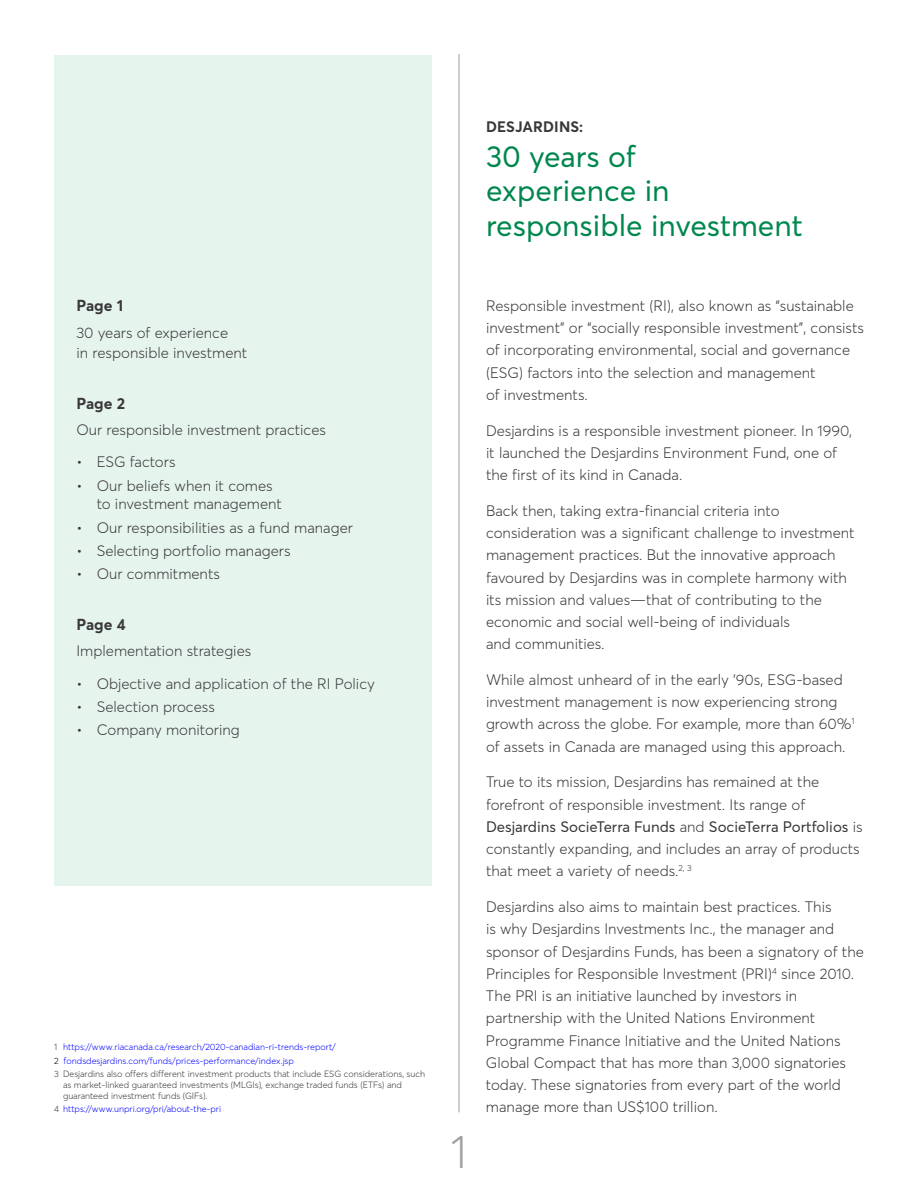
<style>
.page{position:relative;width:918px;height:1188px;background:#fff}
.page>*{position:absolute;margin:0;border:0;box-sizing:border-box;transform-origin:0 0}
.t1{font:300 46.5px "Averta";color:#a1a1a1}
.t2{font:30px/34.5px "Averta";color:#00874e}
.t3{font:700 15.75px "Averta";color:#383838}
.t4{font:300 15px/22.2px "Averta";color:#383838}
.t5{font:700 15px "Averta";letter-spacing:.01em;color:#383838}
.t6{font:300 9px/12.9px "Averta";color:#383838}
.t7{font:300 9px "Averta";color:#00f}
.s1{color:#383838}
.s2{color:#000}
.s3{color:#00f}
.s4{font-weight:400}
</style>
<div class="page">
<div style="left:54px;top:55px;width:378px;height:831px;background:#e6f4ee"></div>
<hr style="left:459px;top:54px;width:1px;height:1058px;background:#a1a1a1">
<p class="t3" style="left:76px;top:296px;width:48px">Page 1</p>
<p class="t4" style="left:76px;top:322px;width:172px;line-height:20.2px">30 years of experience<br>in responsible investment</p>
<p class="t3" style="left:76px;top:393px;width:50px">Page 2</p>
<p class="t4" style="left:76px;top:419px;width:251px">Our responsible investment practices</p>
<p class="t4" style="left:97px;top:451px;width:80px">ESG factors</p>
<p class="t4" style="left:97px;top:476px;width:187px;line-height:18.8px">Our beliefs when it comes to investment management</p>
<p class="t4" style="left:97px;top:516px;width:258px">Our responsibilities as a fund manager</p>
<p class="t4" style="left:97px;top:539px;width:195px">Selecting portfolio managers</p>
<p class="t4" style="left:97px;top:563px;width:125px">Our commitments</p>
<p class="t3" style="left:76px;top:615px;width:51px">Page 4</p>
<p class="t4" style="left:76px;top:640px;width:176px">Implementation strategies</p>
<p class="t4" style="left:97px;top:672px;width:280px">Objective and application of the RI Policy</p>
<p class="t4" style="left:97px;top:695px;width:120px">Selection process</p>
<p class="t4" style="left:97px;top:719px;width:145px">Company monitoring</p>
<p class="t4" style="left:76px;top:450px;width:8px;line-height:23.2px">• •</p>
<p class="t4" style="left:76px;top:516px;width:8px;line-height:23.2px;text-align:justify">• • •</p>
<p class="t4" style="left:76px;top:672px;width:8px;line-height:23.2px;text-align:justify">• • •</p>
<p class="t7" style="left:54px;top:1042px;width:283px"><span class="s1">1</span> https://www.riacanada.ca/research/2020-canadian-ri-trends-report/</p>
<p class="t6" style="left:54px;top:1054px;width:373px"><span class="s2">2</span> <span class="s3">fondsdesjardins.com/funds/prices-performance/index.jsp<br></span>3 Desjardins also offers different investment products that include ESG considerations, such</p>
<p class="t6" style="left:63px;top:1079px;width:341px;line-height:10.8px">as market-linked guaranteed investments (MLGIs), exchange traded funds (ETFs) and guaranteed investment funds (GIFs).</p>
<p class="t7" style="left:54px;top:1104px;width:169px"><span class="s1">4</span> https://www.unpri.org/pri/about-the-pri</p>
<h1 class="t1" style="left:451px;top:1123px;width:18px">1</h1>
<h2 class="t5" style="left:486px;top:117px;width:99px">DESJARDINS:</h2>
<h2 class="t2" style="left:486px;top:138px;width:318px">30 years of<br>experience in responsible investment</h2>
<p class="t4" style="left:486px;top:294px;width:379px">Responsible investment (RI), also known as “sustainable investment” or “socially responsible investment”, consists of incorporating environmental, social and governance (ESG) factors into the selection and management<br>of investments.</p>
<p class="t4" style="left:486px;top:419px;width:368px">Desjardins is a responsible investment pioneer. In 1990, it launched the Desjardins Environment Fund, one of the first of its kind in Canada.</p>
<p class="t4" style="left:486px;top:499px;width:370px">Back then, taking extra-financial criteria into consideration was a significant challenge to investment management practices. But the innovative approach favoured by Desjardins was in complete harmony with its mission and values—that of contributing to the economic and social well-being of individuals<br>and communities.</p>
<p class="t4" style="left:486px;top:669px;width:370px">While almost unheard of in the early ’90s, ESG-based investment management is now experiencing strong growth across the globe. For example, more than 60%<sup>1 </sup>of assets in Canada are managed using this approach.</p>
<p class="t4" style="left:486px;top:771px;width:378px">True to its mission, Desjardins has remained at the forefront of responsible investment. Its range of <span class="s4">Desjardins SocieTerra Funds</span> and <span class="s4">SocieTerra Portfolios</span> is constantly expanding, and includes an array of products that meet a variety of needs.<sup>2,</sup> <sup>3</sup></p>
<p class="t4" style="left:486px;top:896px;width:379px">Desjardins also aims to maintain best practices. This<br>is why Desjardins Investments Inc., the manager and sponsor of Desjardins Funds, has been a signatory of the Principles for Responsible Investment (PRI)<sup>4</sup> since 2010.<br>The PRI is an initiative launched by investors in partnership with the United Nations Environment Programme Finance Initiative and the United Nations Global Compact that has more than 3,000 signatories today. These signatories from every part of the world manage more than US$100 trillion.</p>
</div>
